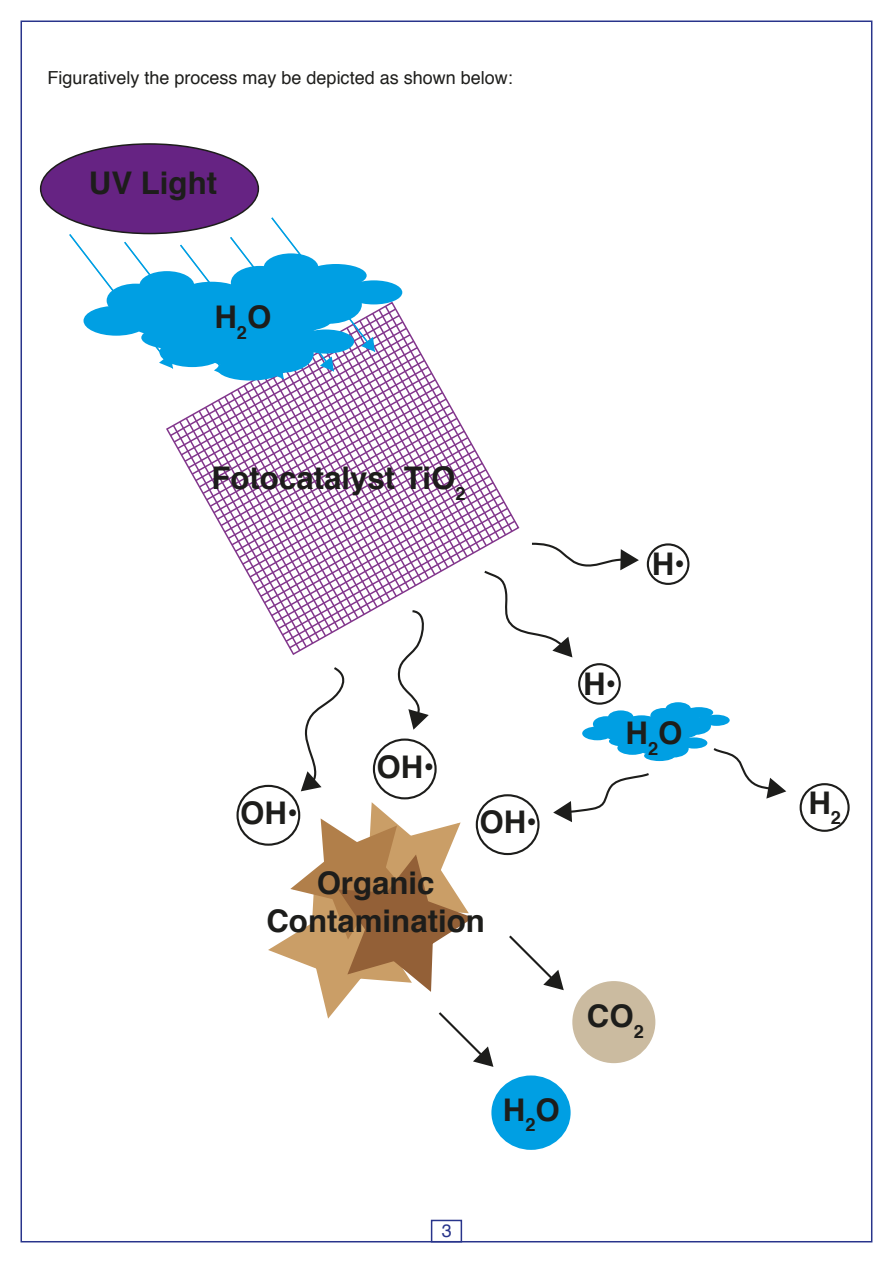
<style>
.page{position:relative;width:893px;height:1263px;background:#fff}
.page>*{position:absolute;margin:0;border:0;box-sizing:border-box;transform-origin:0 0}
.t1{font:700 31.2px/37.5px "Helvetica";color:#1d1d1b;text-align:center}
.t2{font:18px "Helvetica";color:#1d1d1b}
.t3{font:18px "Helvetica";color:#28348b}
</style>
<div class="page">
<div style="left:431px;top:1220px;width:31px;height:22px;border:2px solid #28348b"></div>
<div style="left:41px;top:144px;width:217px;height:90px;background:#662383;border-radius:50%"></div>
<div style="left:647px;top:543px;width:42px;height:42px;border:2px solid #1d1d1b;border-radius:50%"></div>
<div style="left:492px;top:1076px;width:78px;height:73px;background:#009fe3;border-radius:50%"></div>
<div style="left:491px;top:1075px;width:80px;height:75px;border:2px solid #009fe3;border-radius:50%"></div>
<div style="left:650px;top:708px;width:27px;height:16px;background:#009fe3;border-radius:50%"></div>
<div style="left:662px;top:720px;width:21px;height:12px;background:#009fe3;border-radius:50%"></div>
<div style="left:671px;top:713px;width:28px;height:13px;background:#009fe3;border-radius:50%"></div>
<div style="left:665px;top:702px;width:26px;height:14px;background:#009fe3;border-radius:50%"></div>
<div style="left:640px;top:718px;width:30px;height:14px;background:#009fe3;border-radius:50%"></div>
<div style="left:666px;top:728px;width:31px;height:10px;background:#009fe3;border-radius:50%"></div>
<div style="left:681px;top:717px;width:30px;height:18px;background:#009fe3;border-radius:50%"></div>
<div style="left:685px;top:707px;width:28px;height:11px;background:#009fe3;border-radius:50%"></div>
<div style="left:703px;top:715px;width:27px;height:11px;background:#009fe3;border-radius:50%"></div>
<div style="left:628px;top:731px;width:27px;height:15px;background:#009fe3;border-radius:50%"></div>
<div style="left:640px;top:743px;width:21px;height:11px;background:#009fe3;border-radius:50%"></div>
<div style="left:649px;top:736px;width:28px;height:12px;background:#009fe3;border-radius:50%"></div>
<div style="left:643px;top:725px;width:26px;height:13px;background:#009fe3;border-radius:50%"></div>
<div style="left:644px;top:750px;width:31px;height:11px;background:#009fe3;border-radius:50%"></div>
<div style="left:658px;top:740px;width:31px;height:17px;background:#009fe3;border-radius:50%"></div>
<div style="left:662px;top:730px;width:29px;height:10px;background:#009fe3;border-radius:50%"></div>
<div style="left:681px;top:737px;width:26px;height:11px;background:#009fe3;border-radius:50%"></div>
<div style="left:677px;top:738px;width:17px;height:6px;background:#009fe3;border-radius:50%"></div>
<svg style="left:713px;top:748px;width:73px;height:51px"></svg>
<div style="left:800px;top:783px;width:50px;height:49px;border:2px solid #1d1d1b;border-radius:50%"></div>
<svg style="left:68px;top:216px;width:583px;height:851px"></svg>
<p class="t2" style="left:48px;top:64px;width:467px">Figuratively the process may be depicted as shown below:</p>
<p class="t1" style="left:89px;top:165px;width:130px">UV Light</p>
<p class="t1" style="left:214px;top:299px;width:58px">H<sub>2</sub>O</p>
<p class="t1" style="left:211px;top:460px;width:256px">Fotocatalyst TiO<sub>2</sub></p>
<p class="t1" style="left:652px;top:546px;width:35px">H•</p>
<p class="t1" style="left:240px;top:795px;width:59px">OH•</p>
<p class="t1" style="left:377px;top:748px;width:59px">OH•</p>
<p class="t1" style="left:479px;top:804px;width:59px">OH•</p>
<p class="t1" style="left:266px;top:865px;width:220px">Organic<br>Contamination</p>
<p class="t1" style="left:583px;top:665px;width:35px">H•</p>
<p class="t1" style="left:625px;top:715px;width:58px">H<sub>2</sub>O</p>
<p class="t1" style="left:503px;top:1091px;width:58px">H<sub>2</sub>O</p>
<p class="t1" style="left:587px;top:998px;width:58px">CO<sub>2</sub></p>
<p class="t3" style="left:442px;top:1217px;width:12px">3</p>
<p class="t1" style="left:808px;top:784px;width:34px">H<sub>2</sub></p>
</div>
